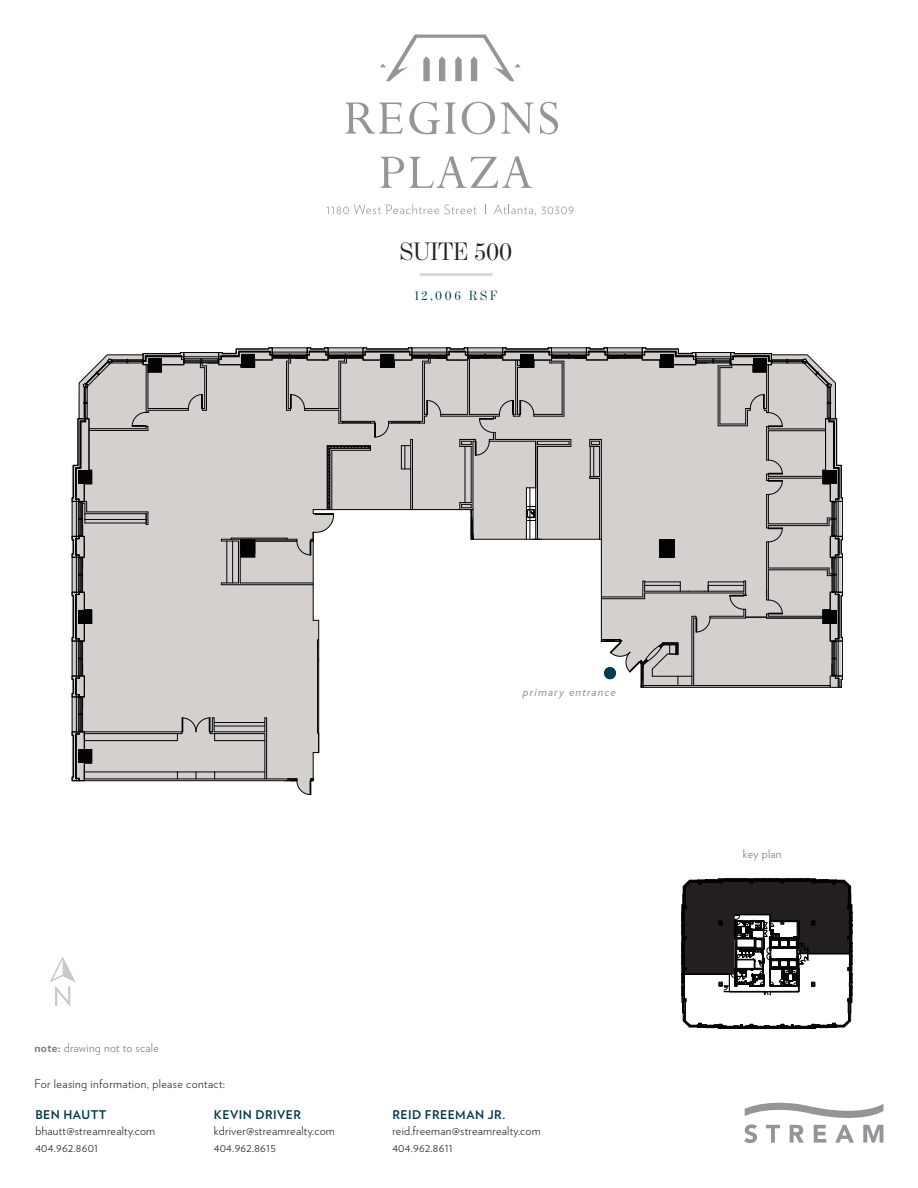
<style>
.page{position:relative;width:918px;height:1188px;background:#fff}
.page>*{position:absolute;margin:0;border:0;box-sizing:border-box;transform-origin:0 0}
.t1{font:25.5px "Benton Mod Disp";color:#231f20}
.t2{font:13.5px "Benton Mod Disp";letter-spacing:.2em;color:#003b4d}
.t3{font:300 12px/16.5px "Verlag";letter-spacing:.02em;color:#231f20}
.t4{font:700 12px "Verlag";letter-spacing:.04em;color:#003b4d}
.t5{font:300 12px "Verlag";letter-spacing:.02em;color:#76787b}
.t6{font:italic 12px "Verlag";letter-spacing:.1em;color:#939598}
.s1{font-weight:700}
</style>
<div class="page">
<svg style="left:380px;top:34px;width:141px;height:47px"></svg>
<svg style="left:345px;top:103px;width:58px;height:31px"></svg>
<svg style="left:409px;top:102px;width:47px;height:32px"></svg>
<svg style="left:462px;top:102px;width:33px;height:32px"></svg>
<svg style="left:501px;top:103px;width:33px;height:31px"></svg>
<svg style="left:540px;top:102px;width:18px;height:32px"></svg>
<svg style="left:381px;top:156px;width:151px;height:32px"></svg>
<svg style="left:326px;top:204px;width:151px;height:10px"></svg>
<svg style="left:494px;top:204px;width:80px;height:12px"></svg>
<svg style="left:744px;top:1102px;width:139px;height:41px"></svg>
<svg style="left:50px;top:956px;width:26px;height:50px"></svg>
<svg style="left:72px;top:348px;width:769px;height:447px;fill:#d3d0ce"></svg>
<div style="left:604px;top:667px;width:12px;height:12px;background:#003b4d;border-radius:50%"></div>
<hr style="left:420px;top:273px;width:73px;height:3px;background:#d8d9db">
<svg style="left:682px;top:879px;width:171px;height:150px"></svg>
<p class="t1" style="left:400px;top:237px;width:114px">SUITE 500</p>
<p class="t2" style="left:415px;top:288px;width:84px">12,006 RSF</p>
<p class="t6" style="left:523px;top:683px;width:95px">primary entrance</p>
<p class="t5" style="left:35px;top:1039px;width:126px"><span class="s1">note:</span> drawing not to scale</p>
<p class="t3" style="left:34px;top:1075px;width:192px">For leasing information, please contact:</p>
<p class="t4" style="left:35px;top:1105px;width:73px">BEN HAUTT</p>
<p class="t3" style="left:35px;top:1122px;width:121px">bhautt@streamrealty.com<br>404.962.8601</p>
<p class="t4" style="left:214px;top:1105px;width:89px">KEVIN DRIVER</p>
<p class="t3" style="left:214px;top:1122px;width:123px">kdriver@streamrealty.com<br>404.962.8615</p>
<p class="t4" style="left:392px;top:1105px;width:114px">REID FREEMAN JR.</p>
<p class="t3" style="left:392px;top:1122px;width:150px">reid.freeman@streamrealty.com<br>404.962.8611</p>
<p class="t5" style="left:743px;top:845px;width:40px">key plan</p>
</div>
